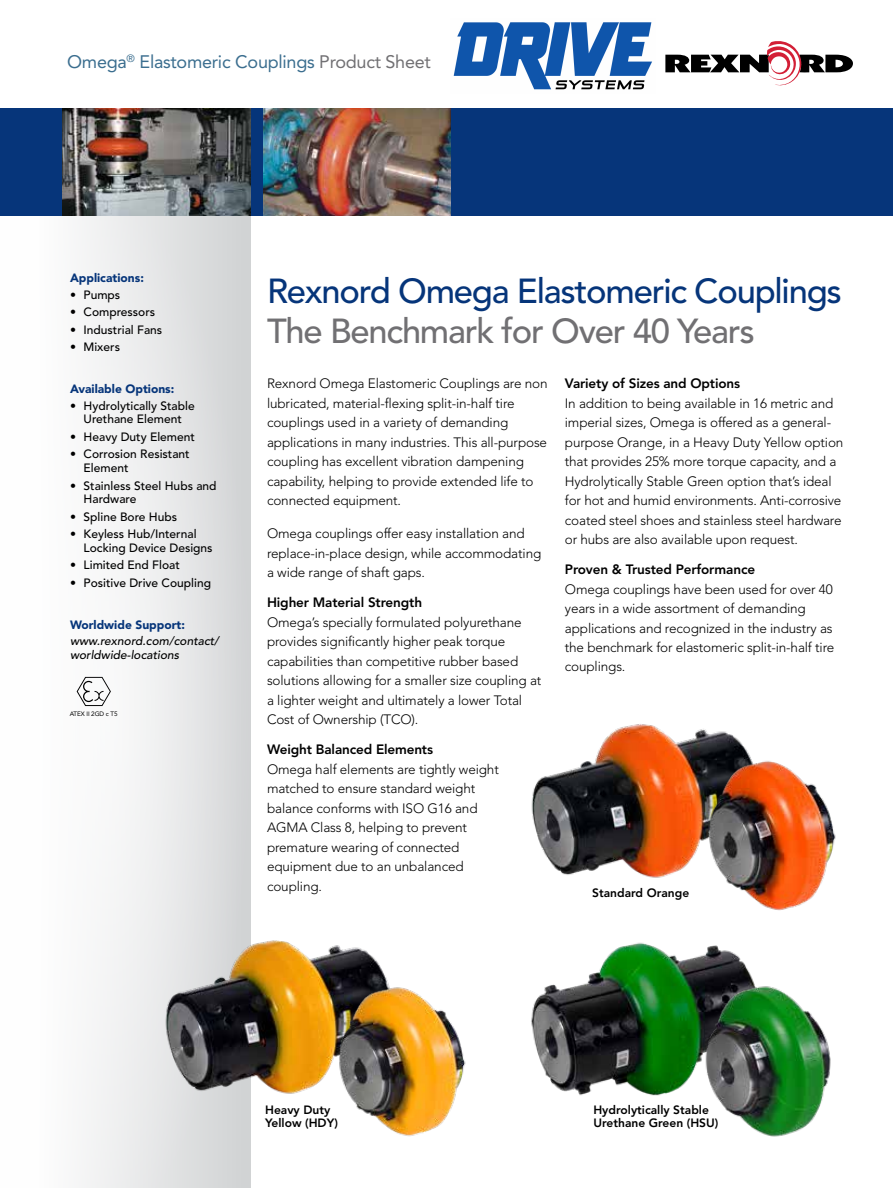
<style>
.page{position:relative;width:893px;height:1188px;background:#fff}
.page>*{position:absolute;margin:0;border:0;box-sizing:border-box;transform-origin:0 0}
.t1{font:500 34.5px "Avenir LT Std";letter-spacing:-.035em;color:#06357a}
.t2{font:500 34.5px "Avenir LT Std";letter-spacing:-.035em;color:#717073}
.t3{font:18px "Avenir LT Std";letter-spacing:-.015em;color:#3b6e8f}
.t4{font:300 13.5px/19.5px "Avenir LT Std";letter-spacing:-.01em;color:#000}
.t5{font:800 13.5px "Avenir LT Std";letter-spacing:-.01em;color:#000}
.t6{font:500 12px/13.5px "Avenir LT Std";color:#000}
.t7{font:800 12px/13.5px "Avenir LT Std";color:#000}
.t8{font:900 12px "Avenir LT Std";color:#06357a}
.t9{font:italic 500 12px/13.5px "Avenir LT Std";color:#000}
.t10{font:6.3px "Avenir LT Std";letter-spacing:-.01em;color:#000}
.s1{color:#717073}
</style>
<div class="page">
<div style="left:0;top:216px;width:250px;height:972px;background:linear-gradient(to right,#fff,#d7d8da)"></div>
<div style="left:0;top:108px;width:892px;height:108px;background:#06357a"></div>
<svg style="left:665px;top:41px;width:187px;height:45px"></svg>
<img style="left:63px;top:108px;width:187px;height:108px">
<img style="left:263px;top:108px;width:187px;height:108px">
<img style="left:147px;top:928px;width:236px;height:186px">
<img style="left:322px;top:971px;width:144px;height:165px">
<img style="left:531px;top:942px;width:215px;height:154px">
<img style="left:682px;top:966px;width:149px;height:171px">
<img style="left:531px;top:724px;width:204px;height:154px">
<svg style="left:77px;top:677px;width:34px;height:29px"></svg>
<img style="left:680px;top:737px;width:156px;height:174px">
<img style="left:453px;top:22px;width:199px;height:68px">
<h2 class="t3" style="left:67px;top:51px;width:365px">Omega<sup>®</sup> Elastomeric Couplings <span class="s1">Product Sheet</span></h2>
<p class="t8" style="left:70px;top:271px;width:75px">Applications:</p>
<p class="t6" style="left:70px;top:288px;width:52px">• Pumps</p>
<p class="t6" style="left:70px;top:306px;width:87px">• Compressors</p>
<p class="t6" style="left:70px;top:323px;width:94px">• Industrial Fans</p>
<p class="t6" style="left:70px;top:341px;width:51px">• Mixers</p>
<p class="t8" style="left:70px;top:382px;width:106px">Available Options:</p>
<p class="t6" style="left:70px;top:399px;width:126px;text-align:center">• Hydrolytically Stable<br>Urethane Element</p>
<p class="t6" style="left:70px;top:430px;width:126px">• Heavy Duty Element</p>
<p class="t6" style="left:83px;top:448px;width:108px;text-indent:-14px">• Corrosion Resistant<br>Element</p>
<p class="t6" style="left:83px;top:479px;width:134px;text-indent:-14px">• Stainless Steel Hubs and<br>Hardware</p>
<p class="t6" style="left:70px;top:510px;width:109px">• Spline Bore Hubs</p>
<p class="t6" style="left:83px;top:528px;width:130px;text-indent:-14px">• Keyless Hub/Internal<br>Locking Device Designs</p>
<p class="t6" style="left:70px;top:559px;width:111px">• Limited End Float</p>
<p class="t6" style="left:70px;top:576px;width:142px">• Positive Drive Coupling</p>
<p class="t8" style="left:70px;top:617px;width:116px">Worldwide Support:</p>
<p class="t9" style="left:70px;top:635px;width:150px">www.rexnord.com/contact/ worldwide-locations</p>
<p class="t10" style="left:70px;top:710px;width:49px">ATEX II 2GD c T5</p>
<h1 class="t1" style="left:267px;top:271px;width:576px">Rexnord Omega Elastomeric Couplings</h1>
<h1 class="t2" style="left:267px;top:311px;width:489px">The Benchmark for Over 40 Years</h1>
<p class="t4" style="left:267px;top:374px;width:282px">Rexnord Omega Elastomeric Couplings are non lubricated, material-flexing split-in-half tire couplings used in a variety of demanding applications in many industries. This all-purpose coupling has excellent vibration dampening capability, helping to provide extended life to connected equipment.</p>
<p class="t4" style="left:267px;top:524px;width:275px">Omega couplings offer easy installation and replace-in-place design, while accommodating a wide range of shaft gaps.</p>
<p class="t5" style="left:267px;top:594px;width:156px">Higher Material Strength</p>
<p class="t4" style="left:267px;top:612px;width:276px">Omega’s specially formulated polyurethane provides significantly higher peak torque capabilities than competitive rubber based solutions allowing for a smaller size coupling at a lighter weight and ultimately a lower Total Cost of Ownership (TCO).</p>
<p class="t5" style="left:267px;top:741px;width:167px">Weight Balanced Elements</p>
<p class="t4" style="left:267px;top:759px;width:233px">Omega half elements are tightly weight matched to ensure standard weight balance conforms with ISO G16 and<br>AGMA Class 8, helping to prevent premature wearing of connected equipment due to an unbalanced coupling.</p>
<p class="t5" style="left:564px;top:375px;width:177px">Variety of Sizes and Options</p>
<p class="t4" style="left:564px;top:393px;width:280px">In addition to being available in 16 metric and imperial sizes, Omega is offered as a general&shy;purpose Orange, in a Heavy Duty Yellow option that provides 25% more torque capacity, and a Hydrolytically Stable Green option that’s ideal for hot and humid environments. Anti-corrosive coated steel shoes and stainless steel hardware or hubs are also available upon request.</p>
<p class="t5" style="left:564px;top:561px;width:192px">Proven &amp; Trusted Performance</p>
<p class="t4" style="left:564px;top:579px;width:271px">Omega couplings have been used for over 40 years in a wide assortment of demanding applications and recognized in the industry as the benchmark for elastomeric split-in-half tire couplings.</p>
<p class="t7" style="left:592px;top:886px;width:98px">Standard Orange</p>
<p class="t7" style="left:265px;top:1103px;width:74px">Heavy Duty<br>Yellow (HDY)</p>
<p class="t7" style="left:593px;top:1103px;width:126px">Hydrolytically Stable<br>Urethane Green (HSU)</p>
</div>
